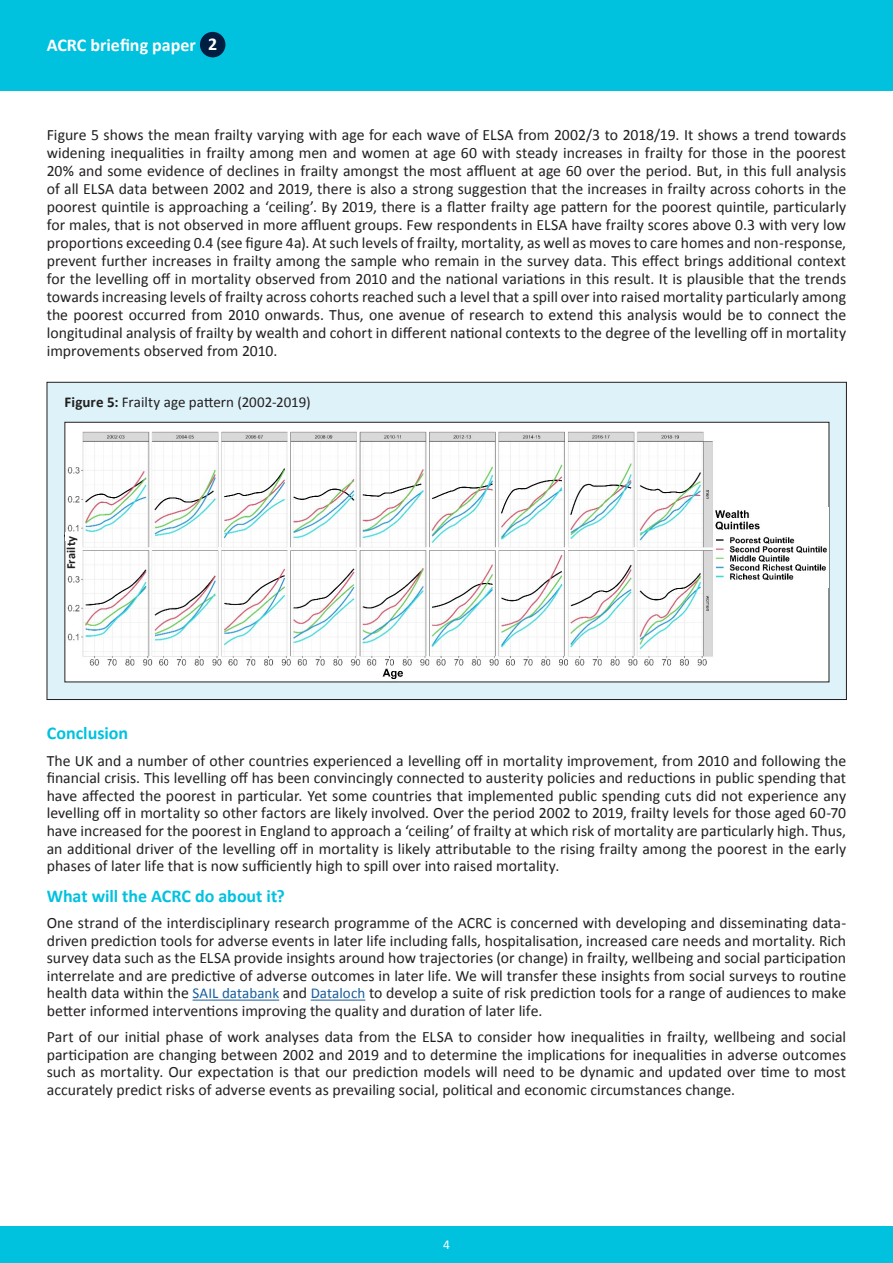
<style>
.page{position:relative;width:893px;height:1263px;background:#fff}
.page>*{position:absolute;margin:0;border:0;box-sizing:border-box;transform-origin:0 0}
.Body_paragraph{font:700 18px "Calibri";color:#00c2df}
.t1{font:700 18px "Calibri";color:#fff}
.Body_paragraph-2{font:15.75px/17.7px "Calibri";color:#231f20;text-align:justify}
.references{font:15px "Calibri";color:#231f20}
.references-2{font:13.5px "Calibri";color:#fff}
.references-3{font:700 12.45px "Calibri";letter-spacing:.01em;color:#231f20}
.s1{font-weight:700}
.s2{font-size:15px;color:#175d9e}
</style>
<div class="page">
<div style="left:0;top:0;width:893px;height:91px;background:#00c2df"></div>
<div style="left:0;top:1227px;width:893px;height:36px;background:#00c2df"></div>
<hr style="left:193px;top:999px;width:86px;height:1px;background:#175d9e">
<hr style="left:311px;top:999px;width:54px;height:1px;background:#175d9e">
<div style="left:200px;top:32px;width:25px;height:25px;background:#001e41;border-radius:50%"></div>
<div style="left:47px;top:382px;width:799px;height:317px;background:#ddf3f9"></div>
<div style="left:65px;top:422px;width:764px;height:260px;background:#fff"></div>
<img style="left:67px;top:431px;width:646px;height:248px">
<img style="left:715px;top:510px;width:112px;height:70px">
<p class="t1" style="left:47px;top:32px;width:151px">ACRC briefing paper</p>
<p class="t1" style="left:208px;top:31px;width:11px">2</p>
<p class="Body_paragraph-2" style="left:47px;top:126px;width:801px">Figure 5 shows the mean frailty varying with age for each wave of ELSA from 2002/3 to 2018/19. It shows a trend towards widening inequalities in frailty among men and women at age 60 with steady increases in frailty for those in the poorest 20% and some evidence of declines in frailty amongst the most affluent at age 60 over the period. But, in this full analysis of all ELSA data between 2002 and 2019, there is also a strong suggestion that the increases in frailty across cohorts in the poorest quintile is approaching a ‘ceiling’. By 2019, there is a flatter frailty age pattern for the poorest quintile, particularly for males, that is not observed in more affluent groups. Few respondents in ELSA have frailty scores above 0.3 with very low proportions exceeding 0.4 (see figure 4a). At such levels of frailty, mortality, as well as moves to care homes and non-response, prevent further increases in frailty among the sample who remain in the survey data. This effect brings additional context for the levelling off in mortality observed from 2010 and the national variations in this result. It is plausible that the trends towards increasing levels of frailty across cohorts reached such a level that a spill over into raised mortality particularly among the poorest occurred from 2010 onwards. Thus, one avenue of research to extend this analysis would be to connect the longitudinal analysis of frailty by wealth and cohort in different national contexts to the degree of the levelling off in mortality improvements observed from 2010.</p>
<p class="references" style="left:65px;top:392px;width:248px"><span class="s1">Figure 5:</span> Frailty age pattern (2002-2019)</p>
<p class="references-3" style="left:62px;top:569px;width:35px;rotate:-90deg">Frailty</p>
<p class="Body_paragraph" style="left:47px;top:721px;width:83px">Conclusion</p>
<p class="Body_paragraph-2" style="left:47px;top:751px;width:801px">The UK and a number of other countries experienced a levelling off in mortality improvement, from 2010 and following the financial crisis. This levelling off has been convincingly connected to austerity policies and reductions in public spending that have affected the poorest in particular. Yet some countries that implemented public spending cuts did not experience any levelling off in mortality so other factors are likely involved. Over the period 2002 to 2019, frailty levels for those aged 60-70 have increased for the poorest in England to approach a ‘ceiling’ of frailty at which risk of mortality are particularly high. Thus, an additional driver of the levelling off in mortality is likely attributable to the rising frailty among the poorest in the early phases of later life that is now sufficiently high to spill over into raised mortality.</p>
<p class="Body_paragraph" style="left:47px;top:883px;width:240px">What will the ACRC do about it?</p>
<p class="Body_paragraph-2" style="left:47px;top:913px;width:801px">One strand of the interdisciplinary research programme of the ACRC is concerned with developing and disseminating data&shy;driven prediction tools for adverse events in later life including falls, hospitalisation, increased care needs and mortality. Rich survey data such as the ELSA provide insights around how trajectories (or change) in frailty, wellbeing and social participation interrelate and are predictive of adverse outcomes in later life. We will transfer these insights from social surveys to routine health data within the <span class="s2">SAIL databank</span> and <span class="s2">Dataloch</span> to develop a suite of risk prediction tools for a range of audiences to make better informed interventions improving the quality and duration of later life.</p>
<p class="Body_paragraph-2" style="left:47px;top:1028px;width:801px">Part of our initial phase of work analyses data from the ELSA to consider how inequalities in frailty, wellbeing and social participation are changing between 2002 and 2019 and to determine the implications for inequalities in adverse outcomes such as mortality. Our expectation is that our prediction models will need to be dynamic and updated over time to most accurately predict risks of adverse events as prevailing social, political and economic circumstances change.</p>
<p class="references-2" style="left:443px;top:1235px;width:8px">4</p>
</div>
